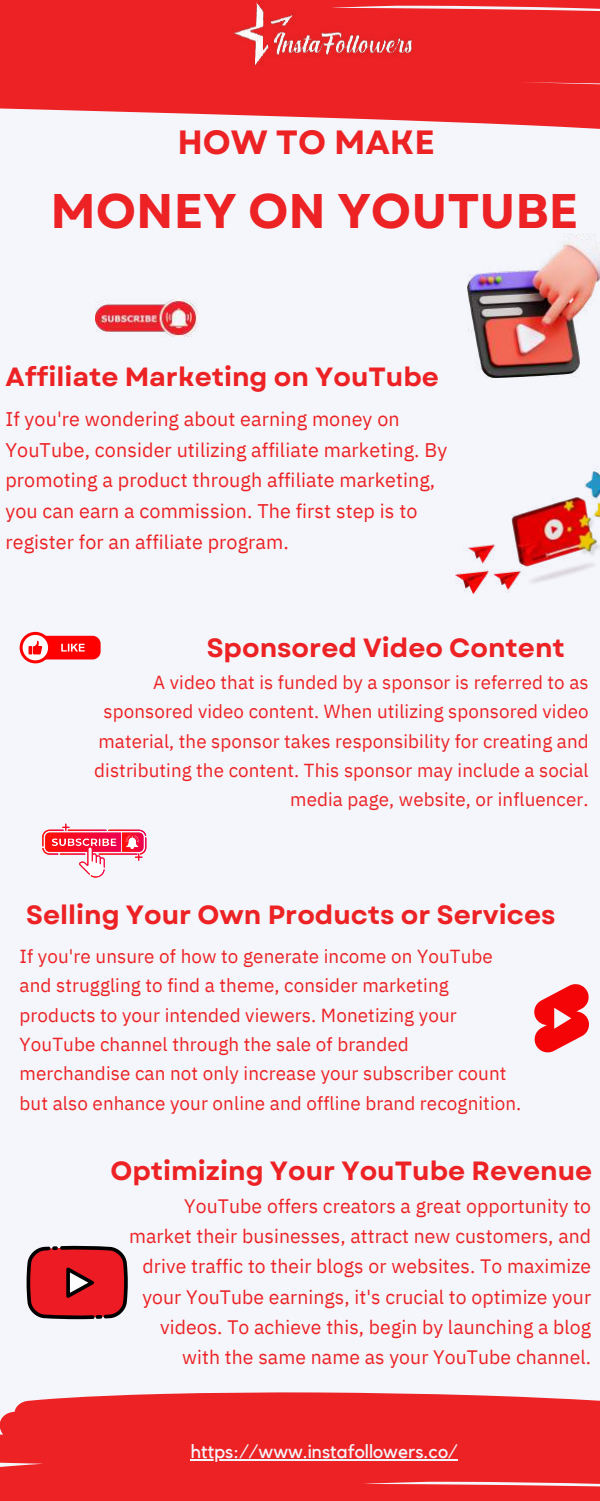
<style>
.page{position:relative;width:600px;height:1501px;background:#fff}
.page>*{position:absolute;margin:0;border:0;box-sizing:border-box;transform-origin:0 0}
.t1{font:700 48.6px "Garet";color:#ed2224}
.t2{font:700 33.6px "Garet";color:#ed2224}
.t3{font:700 26.4px "Garet";color:#ed2224}
.t4{font:19.7px/30.6px "IBM Plex Sans";letter-spacing:.005em;color:#ed2224}
.t5{font:19.4px/30.2px "IBM Plex Sans";letter-spacing:.005em;color:#ed2224;text-align:right}
.t6{font:19px "Kollektif";letter-spacing:.005em;color:#f4f6fc}
.t7{font:18.9px/29.3px "IBM Plex Sans";letter-spacing:.005em;color:#ed2224}
.t8{font:18.8px/29.2px "IBM Plex Sans";letter-spacing:.005em;color:#ed2224;text-align:right}
</style>
<div class="page">
<div style="left:0;top:0;width:600px;height:1500px;background:#f4f6fc"></div>
<svg style="left:0;top:0;width:600px;height:129px;background:#ed3a3c"></svg>
<img style="left:232px;top:2px;width:181px;height:64px">
<div style="left:0;top:1392px;width:600px;height:108px;background:#ed2224"></div>
<svg style="left:26px;top:1245px;width:102px;height:73px;background:#c42d34"></svg>
<svg style="left:42px;top:823px;width:104px;height:54px"></svg>
<div style="left:27px;top:635px;width:74px;height:24px;background:#fe0000;border-radius:8px"></div>
<svg style="left:20px;top:631px;width:31px;height:32px"></svg>
<svg style="left:23px;top:634px;width:25px;height:26px"></svg>
<svg style="left:29px;top:640px;width:13px;height:14px"></svg>
<svg style="left:61px;top:643px;width:24px;height:8px"></svg>
<svg style="left:534px;top:984px;width:55px;height:69px"></svg>
<img style="left:467px;top:234px;width:133px;height:143px">
<img style="left:455px;top:466px;width:145px;height:127px">
<img style="left:95px;top:299px;width:102px;height:38px">
<hr style="left:191px;top:1458px;width:267px;height:2px;background:#f4f6fc">
<h2 class="t2" style="left:177px;top:118px;width:259px">HOW TO MAKE</h2>
<h1 class="t1" style="left:51px;top:175px;width:529px">MONEY ON YOUTUBE</h1>
<h3 class="t3" style="left:5px;top:357px;width:435px">Affiliate Marketing on YouTube</h3>
<p class="t4" style="left:5px;top:403px;width:443px">If you're wondering about earning money on YouTube, consider utilizing affiliate marketing. By promoting a product through affiliate marketing, you can earn a commission. The first step is to register for an affiliate program.</p>
<h3 class="t3" style="left:207px;top:628px;width:360px">Sponsored Video Content</h3>
<p class="t8" style="left:94px;top:667px;width:496px">A video that is funded by a sponsor is referred to as sponsored video content. When utilizing sponsored video material, the sponsor takes responsibility for creating and distributing the content. This sponsor may include a social media page, website, or influencer.</p>
<h3 class="t3" style="left:26px;top:895px;width:531px">Selling Your Own Products or Services</h3>
<p class="t7" style="left:20px;top:941px;width:503px">If you're unsure of how to generate income on YouTube and struggling to find a theme, consider marketing products to your intended viewers. Monetizing your YouTube channel through the sale of branded merchandise can not only increase your subscriber count but also enhance your online and offline brand recognition.</p>
<h3 class="t3" style="left:110px;top:1151px;width:483px">Optimizing Your YouTube Revenue</h3>
<p class="t5" style="left:129px;top:1190px;width:464px">YouTube offers creators a great opportunity to market their businesses, attract new customers, and drive traffic to their blogs or websites. To maximize your YouTube earnings, it's crucial to optimize your videos. To achieve this, begin by launching a blog with the same name as your YouTube channel.</p>
<p class="t6" style="left:191px;top:1441px;width:268px">https://www.instafollowers.co/</p>
</div>
